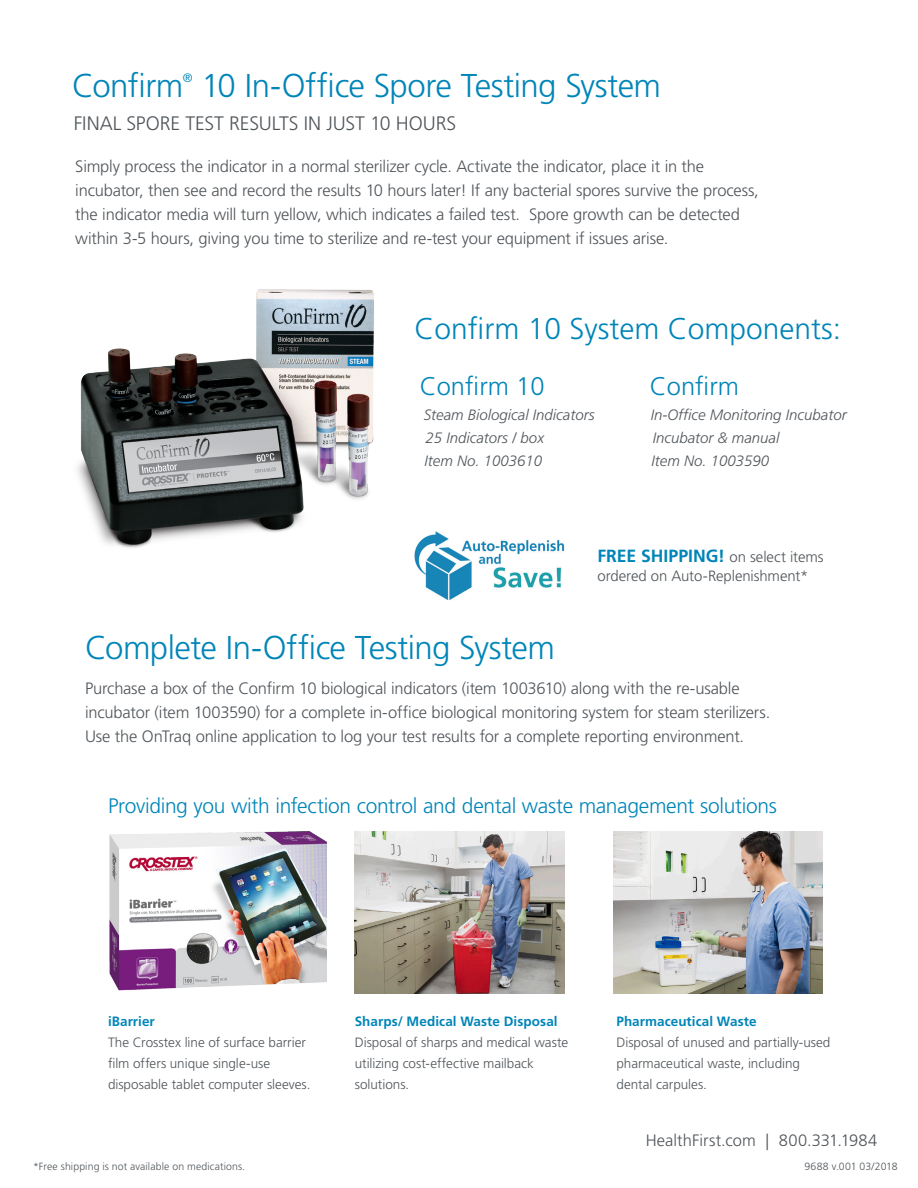
<style>
.page{position:relative;width:918px;height:1188px;background:#fff}
.page>*{position:absolute;margin:0;border:0;box-sizing:border-box;transform-origin:0 0}
.t1{font:300 33px "Frutiger LT Std";letter-spacing:-.02em;color:#0085b8}
.t2{font:300 30px "Frutiger LT Std";color:#0085b8}
.t3{font:300 25.5px "Frutiger LT Std";color:#0085b8}
.t4{font:300 21px "Frutiger LT Std";letter-spacing:-.015em;color:#0085b8}
.t5{font:300 19.5px "Frutiger LT Std";letter-spacing:-.005em;color:#50555a}
.t6{font:700 17.7px "Frutiger LT Std";color:#0085b8}
.t7{font:300 16.5px/24px "Frutiger LT Std";letter-spacing:-.01em;color:#50555a}
.t8{font:italic 300 15px "Frutiger LT Std";color:#50555a}
.t9{font:300 15px "Frutiger LT Std";letter-spacing:-.005em;color:#50555a}
.t10{font:300 13.5px/21px "Frutiger LT Std";color:#50555a}
.t11{font:700 13.5px "Frutiger LT Std";letter-spacing:.005em;color:#0085b8}
.t12{font:300 12.3px "Frutiger LT Std";color:#0085b8}
.t13{font:300 10.5px "Frutiger LT Std";letter-spacing:.01em;color:#50555a}
.s1{font-weight:300;font-size:15px;color:#50555a}
.s2{font-weight:700;color:#0085b8}
</style>
<div class="page">
<img style="left:109px;top:831px;width:218px;height:160px">
<img style="left:614px;top:831px;width:209px;height:162px">
<img style="left:77px;top:289px;width:297px;height:259px">
<img style="left:355px;top:831px;width:209px;height:162px">
<img style="left:414px;top:531px;width:151px;height:69px">
<p class="t1" style="left:72px;top:67px;width:113px">Confirm</p>
<p class="t12" style="left:183px;top:71px;width:11px">®</p>
<p class="t1" style="left:201px;top:67px;width:461px">10 In-Office Spore Testing System</p>
<p class="t5" style="left:74px;top:112px;width:384px">FINAL SPORE TEST RESULTS IN JUST 10 HOURS</p>
<p class="t7" style="left:75px;top:154px;width:685px">Simply process the indicator in a normal sterilizer cycle. Activate the indicator, place it in the incubator, then see and record the results 10 hours later! If any bacterial spores survive the process, the indicator media will turn yellow, which indicates a failed test. Spore growth can be detected within 3-5 hours, giving you time to sterilize and re-test your equipment if issues arise.</p>
<p class="t2" style="left:415px;top:311px;width:428px">Confirm 10 System Components:</p>
<p class="t3" style="left:650px;top:372px;width:91px">Confirm</p>
<p class="t8" style="left:651px;top:406px;width:197px">In-Office Monitoring Incubator</p>
<p class="t8" style="left:652px;top:453px;width:119px">Item No. 1003590</p>
<p class="t3" style="left:420px;top:372px;width:126px">Confirm 10</p>
<p class="t8" style="left:424px;top:406px;width:172px">Steam Biological Indicators</p>
<p class="t8" style="left:425px;top:453px;width:119px">Item No. 1003610</p>
<p class="t8" style="left:426px;top:429px;width:120px">25 Indicators / box</p>
<p class="t8" style="left:653px;top:429px;width:128px">Incubator &amp; manual</p>
<p class="t1" style="left:85px;top:629px;width:471px">Complete In-Office Testing System</p>
<p class="t6" style="left:598px;top:545px;width:227px">FREE SHIPPING! <span class="s1">on select items</span></p>
<p class="t9" style="left:598px;top:567px;width:212px">ordered on Auto-Replenishment*</p>
<p class="t7" style="left:85px;top:676px;width:687px">Purchase a box of the Confirm 10 biological indicators (item 1003610) along with the re-usable incubator (item 1003590) for a complete in-office biological monitoring system for steam sterilizers.<br>Use the OnTraq online application to log your test results for a complete reporting environment.</p>
<p class="t4" style="left:108px;top:794px;width:671px">Providing you with infection control and dental waste management solutions</p>
<p class="t10" style="left:108px;top:1011px;width:204px"><span class="s2">iBarrier<br></span>The Crosstex line of surface barrier film offers unique single-use disposable tablet computer sleeves.</p>
<p class="t11" style="left:616px;top:1014px;width:142px">Pharmaceutical Waste</p>
<p class="t11" style="left:355px;top:1014px;width:204px">Sharps/ Medical Waste Disposal</p>
<p class="t10" style="left:355px;top:1032px;width:215px">Disposal of sharps and medical waste utilizing cost-effective mailback solutions.</p>
<p class="t10" style="left:616px;top:1032px;width:215px">Disposal of unused and partially-used pharmaceutical waste, including dental carpules.</p>
<p class="t7" style="left:646px;top:1129px;width:233px">HealthFirst.com | 800.331.1984</p>
<p class="t13" style="left:33px;top:1160px;width:214px">*Free shipping is not available on medications.</p>
<p class="t13" style="left:805px;top:1160px;width:95px">9688 v.001 03/2018</p>
</div>
